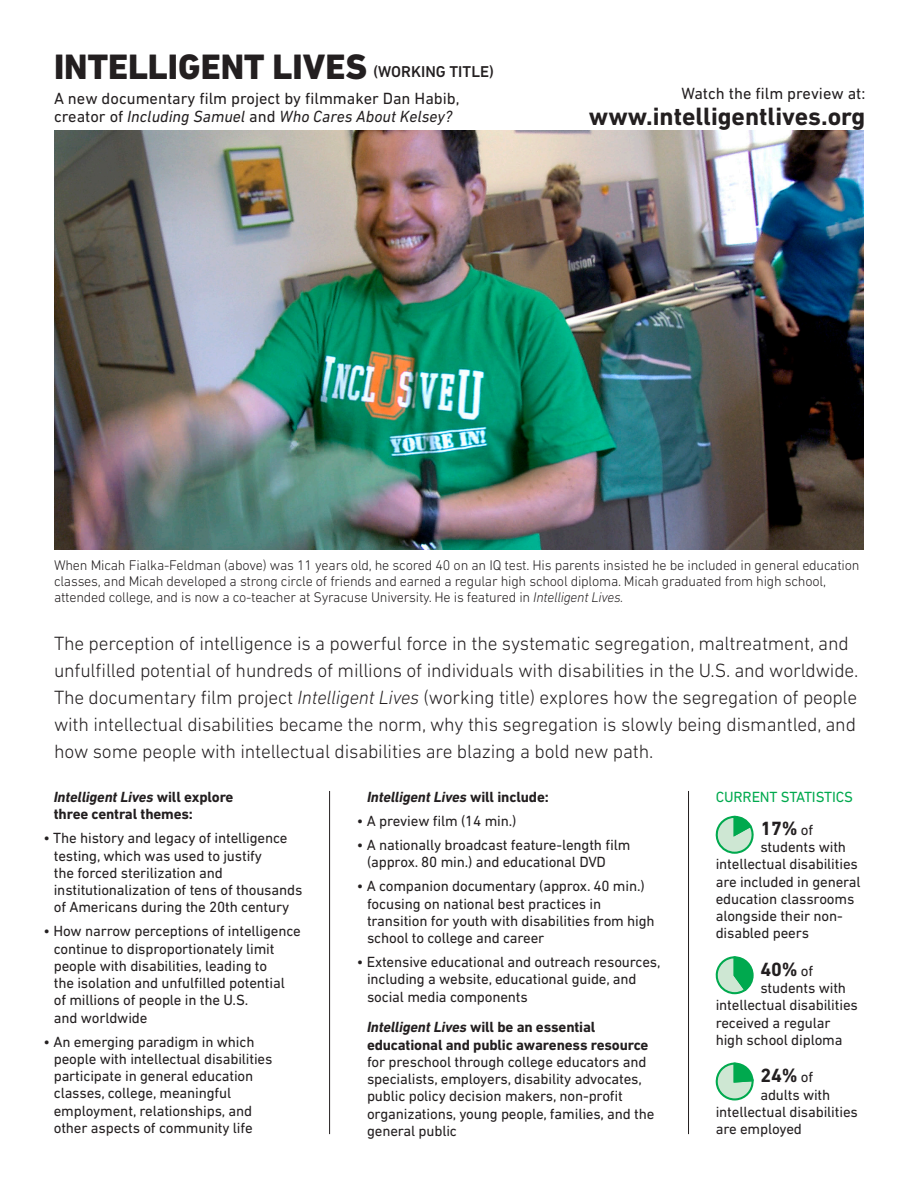
<style>
.page{position:relative;width:918px;height:1188px;background:#fff}
.page>*{position:absolute;margin:0;border:0;box-sizing:border-box;transform-origin:0 0}
.t1{font:800 35.85px "DIN Next LT Pro";color:#231f20}
.t2{font:700 25.5px "DIN Next LT Pro";color:#231f20}
.t3{font:300 19.5px/27px "DIN Next LT Pro";letter-spacing:-.01em;color:#231f20}
.t4{font:700 19.5px "DIN Next LT Pro";color:#231f20}
.t5{font:16.5px/18.3px "DIN Next LT Pro";color:#231f20}
.t6{font:500 15.9px "DIN Next LT Pro";color:#231f20}
.t7{font:15px/17.2px "DIN Next LT Pro";letter-spacing:-.01em;color:#231f20}
.t8{font:700 15px/17.2px "DIN Next LT Pro";letter-spacing:-.01em;color:#231f20}
.t9{font:italic 700 15px "DIN Next LT Pro";letter-spacing:-.01em;color:#231f20}
.t10{font:15px "DIN Next LT Pro";letter-spacing:-.01em;color:#00a94e}
.t11{font:300 14.25px/15.8px "DIN Next LT Pro";letter-spacing:-.015em;color:#231f20}
.s1{font-style:italic}
.s2{font-style:normal}
.s3{font-weight:700;font-style:italic}
.s4{font-weight:700}
.s5{font-weight:400;font-size:15px}
</style>
<div class="page">
<img style="left:54px;top:131px;width:810px;height:419px">
<hr style="left:688px;top:791px;width:1px;height:343px;background:#231f20">
<hr style="left:329px;top:791px;width:1px;height:343px;background:#231f20">
<svg style="left:715px;top:816px;width:39px;height:38px"></svg>
<svg style="left:715px;top:956px;width:39px;height:39px"></svg>
<svg style="left:715px;top:1063px;width:39px;height:37px"></svg>
<p class="t1" style="left:54px;top:46px;width:315px">INTELLIGENT LIVES</p>
<p class="t6" style="left:374px;top:63px;width:122px">(WORKING TITLE)</p>
<p class="t5" style="left:54px;top:89px;width:407px">A new documentary film project by filmmaker Dan Habib, creator of <span class="s1">Including Samuel</span> and <span class="s1">Who Cares About Kelsey?</span></p>
<p class="t5" style="left:681px;top:84px;width:186px">Watch the film preview at:</p>
<p class="t2" style="left:589px;top:101px;width:278px">www.intelligentlives.org</p>
<p class="t11" style="left:54px;top:557px;width:807px">When Micah Fialka-Feldman (above) was 11 years old, he scored 40 on an IQ test. His parents insisted he be included in general education classes, and Micah developed a strong circle of friends and earned a regular high school diploma. Micah graduated from high school, attended college, and is now a co-teacher at Syracuse University. He is featured in <span class="s1">Intelligent Lives.</span></p>
<p class="t3" style="left:54px;top:629px;width:806px">The perception of intelligence is a powerful force in the systematic segregation, maltreatment, and unfulfilled potential of hundreds of millions of individuals with disabilities in the U.S. and worldwide.<br>The documentary film project <span class="s1">Intelligent Lives</span> (working title) explores how the segregation of people with intellectual disabilities became the norm, why this segregation is slowly being dismantled, and how some people with intellectual disabilities are blazing a bold new path.</p>
<p class="t8" style="left:54px;top:788px;width:181px"><span class="s1">Intelligent Lives</span> will explore three central themes:</p>
<p class="t7" style="left:44px;top:830px;width:246px">• The history and legacy of intelligence</p>
<p class="t7" style="left:54px;top:847px;width:250px">testing, which was used to justify<br>the forced sterilization and institutionalization of tens of thousands of Americans during the 20th century</p>
<p class="t7" style="left:44px;top:923px;width:259px">• How narrow perceptions of intelligence</p>
<p class="t7" style="left:54px;top:940px;width:233px">continue to disproportionately limit people with disabilities, leading to the isolation and unfulfilled potential of millions of people in the U.S.<br>and worldwide</p>
<p class="t7" style="left:44px;top:1033px;width:213px">• An emerging paradigm in which</p>
<p class="t7" style="left:54px;top:1050px;width:220px">people with intellectual disabilities participate in general education classes, college, meaningful employment, relationships, and other aspects of community life</p>
<p class="t9" style="left:367px;top:788px;width:183px">Intelligent Lives <span class="s2">will include:</span></p>
<p class="t7" style="left:357px;top:812px;width:161px">• A preview film (14 min.)</p>
<p class="t7" style="left:357px;top:836px;width:275px">• A nationally broadcast feature-length film</p>
<p class="t7" style="left:367px;top:854px;width:240px">(approx. 80 min.) and educational DVD</p>
<p class="t7" style="left:357px;top:878px;width:289px">• A companion documentary (approx. 40 min.)</p>
<p class="t7" style="left:367px;top:895px;width:289px">focusing on national best practices in transition for youth with disabilities from high school to college and career</p>
<p class="t7" style="left:357px;top:953px;width:305px">• Extensive educational and outreach resources,</p>
<p class="t7" style="left:367px;top:971px;width:271px">including a website, educational guide, and social media components</p>
<p class="t7" style="left:367px;top:1019px;width:289px"><span class="s3">Intelligent Lives</span> <span class="s4">will be an essential educational and public awareness resource </span>for preschool through college educators and specialists, employers, disability advocates, public policy decision makers, non-profit organizations, young people, families, and the general public</p>
<p class="t10" style="left:716px;top:788px;width:139px">CURRENT STATISTICS</p>
<p class="t4" style="left:760px;top:817px;width:54px">17% <span class="s5">of</span></p>
<p class="t7" style="left:716px;top:838px;width:146px;text-indent:45px">students with intellectual disabilities are included in general education classrooms alongside their non&shy;disabled peers</p>
<p class="t4" style="left:760px;top:958px;width:54px">40% <span class="s5">of</span></p>
<p class="t7" style="left:716px;top:979px;width:144px;text-indent:45px">students with intellectual disabilities received a regular high school diploma</p>
<p class="t4" style="left:760px;top:1064px;width:54px">24% <span class="s5">of</span></p>
<p class="t7" style="left:716px;top:1086px;width:144px;text-indent:45px">adults with intellectual disabilities are employed</p>
</div>
